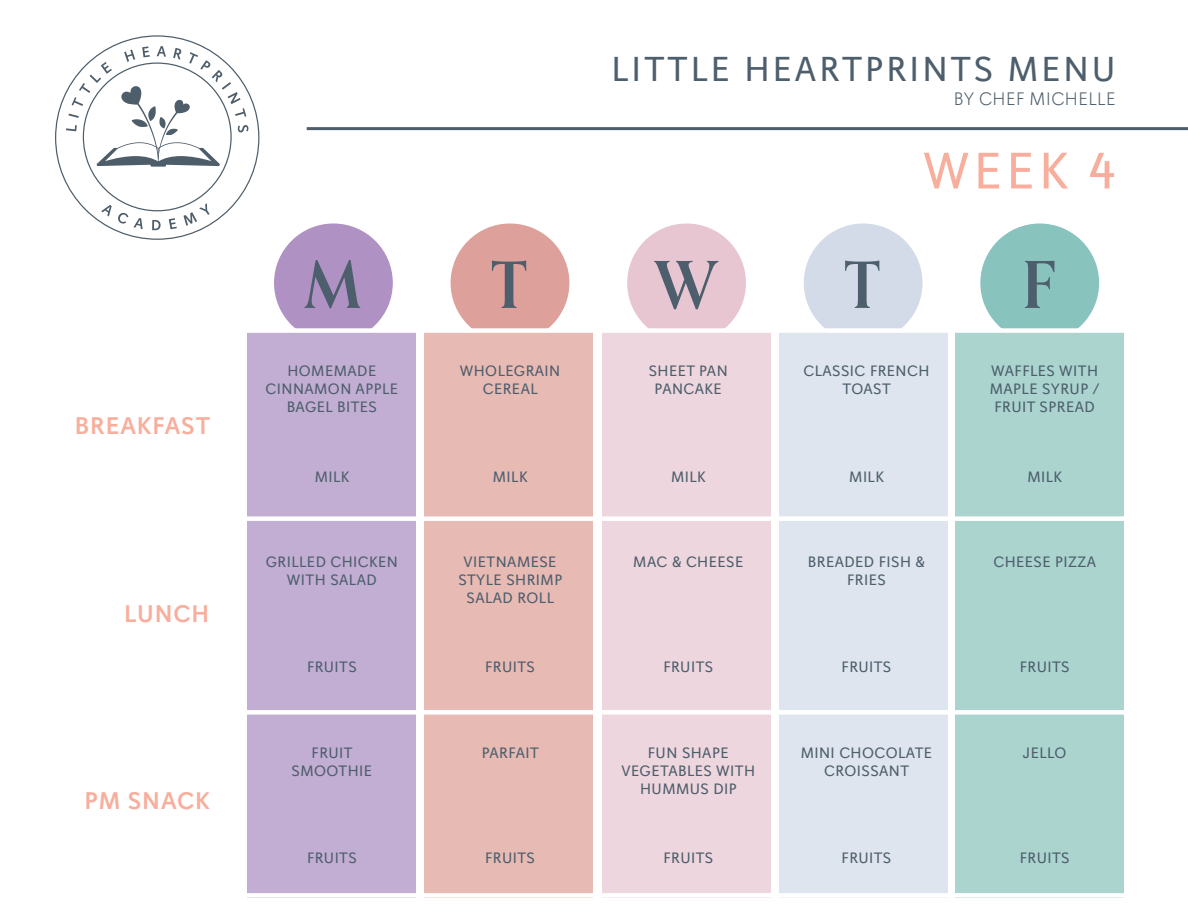
<style>
.page{position:relative;width:1188px;height:918px;background:#fff}
.page>*{position:absolute;margin:0;border:0;box-sizing:border-box;transform-origin:0 0}
.t1{font:700 64.5px "Orpheus Pro";color:#4d5e6c}
.t2{font:51px "Davis Sans";color:#f8ae9c}
.t3{font:34.5px "Davis Sans";letter-spacing:.09em;color:#4d5e6c}
.t4{font:500 24px "Davis Sans";letter-spacing:.04em;color:#f8ae9c}
.t5{font:300 18px "Davis Sans";letter-spacing:.03em;color:#4d5e6c}
.t6{font:15px/18px "Davis Sans";letter-spacing:.03em;color:#4d5e6c;text-align:center}
</style>
<div class="page">
<div style="left:274px;top:224px;width:119px;height:118px;background:#af91c3;border-radius:50%"></div>
<div style="left:451px;top:224px;width:118px;height:118px;background:#dea09a;border-radius:50%"></div>
<div style="left:627px;top:224px;width:119px;height:118px;background:#e7c6d2;border-radius:50%"></div>
<div style="left:804px;top:224px;width:119px;height:118px;background:#d2dbe7;border-radius:50%"></div>
<div style="left:980px;top:224px;width:119px;height:118px;background:#89c3be;border-radius:50%"></div>
<div style="left:424px;top:330px;width:168px;height:568px;background:#e7bab4"></div>
<div style="left:602px;top:330px;width:169px;height:568px;background:#eed6de"></div>
<div style="left:779px;top:330px;width:168px;height:568px;background:#dee5ee"></div>
<div style="left:956px;top:330px;width:168px;height:568px;background:#abd4cf"></div>
<div style="left:247px;top:330px;width:169px;height:568px;background:#c3aed3"></div>
<svg style="left:55px;top:35px;width:204px;height:205px"></svg>
<svg style="left:247px;top:326px;width:877px;height:197px"></svg>
<svg style="left:247px;top:708px;width:877px;height:190px"></svg>
<hr style="left:307px;top:127px;width:881px;height:3px;background:#4d5e6c">
<h3 class="t4" style="left:75px;top:412px;width:137px">BREAKFAST</h3>
<h3 class="t4" style="left:124px;top:599px;width:87px">LUNCH</h3>
<h3 class="t4" style="left:85px;top:787px;width:127px">PM SNACK</h3>
<h3 class="t3" style="left:612px;top:50px;width:506px">LITTLE HEARTPRINTS MENU</h3>
<p class="t5" style="left:954px;top:89px;width:163px">BY CHEF MICHELLE</p>
<h2 class="t2" style="left:923px;top:142px;width:194px">WEEK 4</h2>
<h1 class="t1" style="left:304px;top:244px;width:59px">M</h1>
<h1 class="t1" style="left:491px;top:244px;width:37px">T</h1>
<h1 class="t1" style="left:655px;top:244px;width:64px">W</h1>
<h1 class="t1" style="left:844px;top:244px;width:37px">T</h1>
<h1 class="t1" style="left:1022px;top:244px;width:35px">F</h1>
<p class="t6" style="left:266px;top:362px;width:134px">HOMEMADE<br>CINNAMON APPLE<br>BAGEL BITES</p>
<p class="t6" style="left:460px;top:362px;width:102px">WHOLEGRAIN<br>CEREAL</p>
<p class="t6" style="left:649px;top:362px;width:81px">SHEET PAN<br>PANCAKE</p>
<p class="t6" style="left:804px;top:362px;width:127px">CLASSIC FRENCH<br>TOAST</p>
<p class="t6" style="left:990px;top:362px;width:111px">WAFFLES WITH<br>MAPLE SYRUP /<br>FRUIT SPREAD</p>
<p class="t6" style="left:315px;top:468px;width:36px">MILK</p>
<p class="t6" style="left:493px;top:468px;width:36px">MILK</p>
<p class="t6" style="left:671px;top:468px;width:36px">MILK</p>
<p class="t6" style="left:849px;top:468px;width:36px">MILK</p>
<p class="t6" style="left:1027px;top:468px;width:36px">MILK</p>
<p class="t6" style="left:266px;top:553px;width:134px">GRILLED CHICKEN<br>WITH SALAD</p>
<p class="t6" style="left:458px;top:553px;width:105px">VIETNAMESE<br>STYLE SHRIMP<br>SALAD ROLL</p>
<p class="t6" style="left:633px;top:553px;width:111px">MAC &amp; CHEESE</p>
<p class="t6" style="left:808px;top:553px;width:119px">BREADED FISH &amp;<br>FRIES</p>
<p class="t6" style="left:994px;top:553px;width:104px">CHEESE PIZZA</p>
<p class="t6" style="left:307px;top:658px;width:51px">FRUITS</p>
<p class="t6" style="left:485px;top:658px;width:51px">FRUITS</p>
<p class="t6" style="left:663px;top:658px;width:51px">FRUITS</p>
<p class="t6" style="left:842px;top:658px;width:51px">FRUITS</p>
<p class="t6" style="left:1020px;top:658px;width:51px">FRUITS</p>
<p class="t6" style="left:292px;top:744px;width:82px">FRUIT<br>SMOOTHIE</p>
<p class="t6" style="left:482px;top:744px;width:59px">PARFAIT</p>
<p class="t6" style="left:622px;top:744px;width:135px">FUN SHAPE<br>VEGETABLES WITH<br>HUMMUS DIP</p>
<p class="t6" style="left:801px;top:744px;width:133px">MINI CHOCOLATE<br>CROISSANT</p>
<p class="t6" style="left:1023px;top:744px;width:45px">JELLO</p>
<p class="t6" style="left:307px;top:849px;width:51px">FRUITS</p>
<p class="t6" style="left:485px;top:849px;width:51px">FRUITS</p>
<p class="t6" style="left:663px;top:849px;width:51px">FRUITS</p>
<p class="t6" style="left:842px;top:849px;width:51px">FRUITS</p>
<p class="t6" style="left:1020px;top:849px;width:51px">FRUITS</p>
</div>
